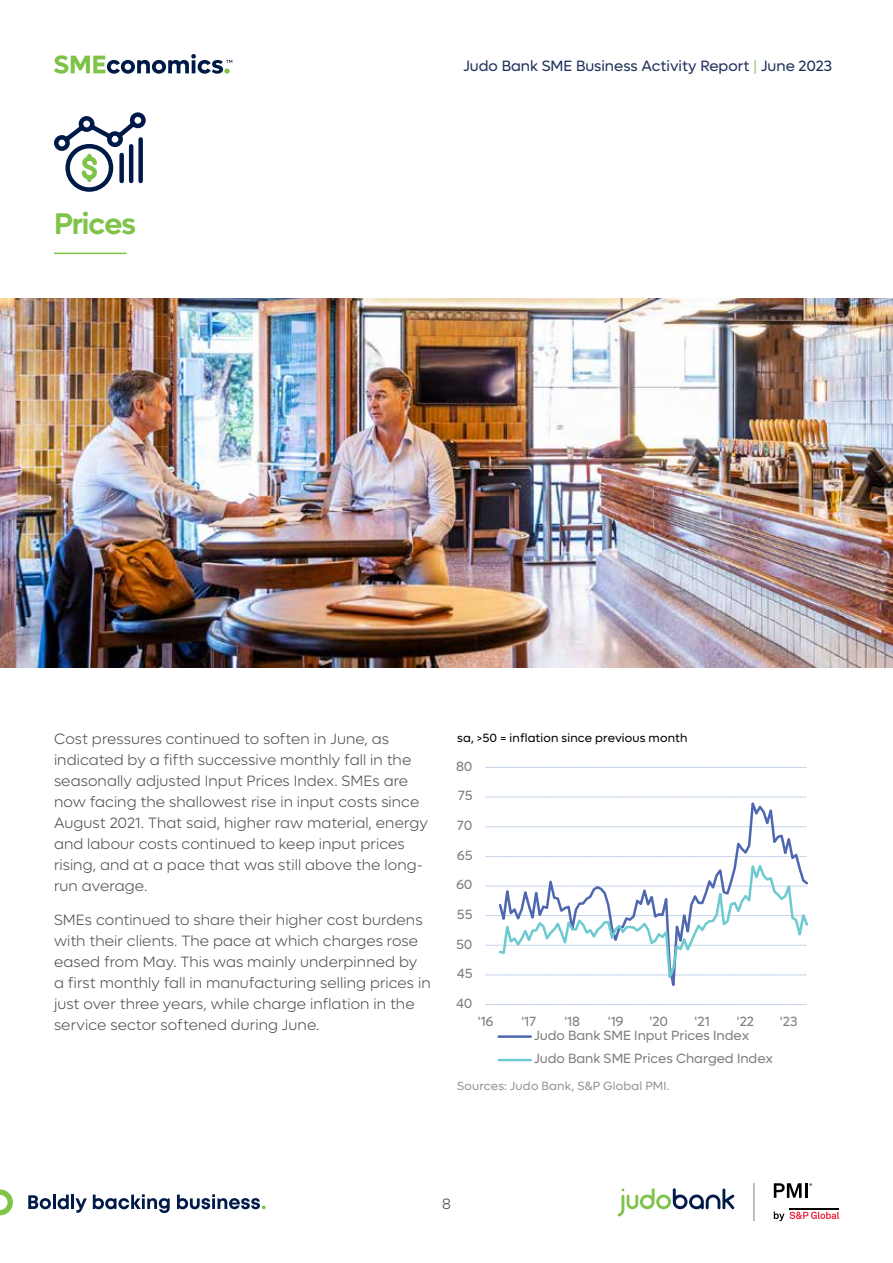
<style>
.page{position:relative;width:893px;height:1263px;background:#fff}
.page>*{position:absolute;margin:0;border:0;box-sizing:border-box;transform-origin:0 0}
.t1{font:600 30px "Lufga JB";letter-spacing:-.035em;color:#7fc349}
.t2{font:300 15px/21px "Lufga JB";letter-spacing:.005em;color:#4d4d4f}
.t3{font:15px "Lufga JB";color:#1f315b}
.t4{font:13.5px/23.5px "Lufga JB";color:#7f7f7f}
.t5{font:12px "Lufga JB";letter-spacing:.015em;color:#000}
.t6{font:12px "Lufga JB";letter-spacing:.015em;color:#939598}
.s1{color:#92ca62}
</style>
<div class="page">
<svg style="left:0;top:1189px;width:13px;height:26px"></svg>
<svg style="left:28px;top:1195px;width:23px;height:14px"></svg>
<hr style="left:53px;top:1194px;width:3px;height:15px;background:#001a48">
<svg style="left:58px;top:1194px;width:11px;height:15px"></svg>
<hr style="left:71px;top:1194px;width:3px;height:15px;background:#001a48">
<svg style="left:75px;top:1198px;width:12px;height:15px"></svg>
<svg style="left:93px;top:1194px;width:77px;height:19px"></svg>
<svg style="left:177px;top:1194px;width:89px;height:15px"></svg>
<svg style="left:54px;top:54px;width:178px;height:20px"></svg>
<svg style="left:617px;top:1188px;width:117px;height:28px"></svg>
<hr style="left:753px;top:1183px;width:1px;height:38px;background:#708597">
<svg style="left:774px;top:1211px;width:65px;height:10px"></svg>
<hr style="left:789px;top:1208px;width:50px;height:1px;background:#000">
<svg style="left:774px;top:1183px;width:28px;height:15px"></svg>
<hr style="left:805px;top:1183px;width:3px;height:15px;background:#000">
<hr style="left:54px;top:253px;width:72px;height:1px;background:#7fc349">
<img style="left:0;top:299px;width:893px;height:369px">
<div style="left:65px;top:144px;width:48px;height:48px;border:4px solid #001a48;border-radius:50%"></div>
<svg style="left:54px;top:112px;width:92px;height:73px"></svg>
<svg style="left:485px;top:1004px;width:322px;height:1px"></svg>
<svg style="left:485px;top:826px;width:12px;height:1px"></svg>
<svg style="left:485px;top:797px;width:12px;height:1px"></svg>
<svg style="left:485px;top:767px;width:322px;height:1px"></svg>
<svg style="left:497px;top:796px;width:310px;height:59px"></svg>
<svg style="left:485px;top:855px;width:323px;height:131px"></svg>
<hr style="left:499px;top:1035px;width:32px;height:3px;background:#4e67b0">
<hr style="left:499px;top:1059px;width:32px;height:2px;background:#6ccad0">
<h1 class="t1" style="left:54px;top:206px;width:83px">Prices</h1>
<p class="t3" style="left:463px;top:57px;width:370px">Judo Bank SME Business Activity Report <span class="s1">|</span> June 2023</p>
<p class="t2" style="left:54px;top:729px;width:375px">Cost pressures continued to soften in June, as indicated by a fifth successive monthly fall in the seasonally adjusted Input Prices Index. SMEs are now facing the shallowest rise in input costs since August 2021. That said, higher raw material, energy and labour costs continued to keep input prices rising, and at a pace that was still above the long&shy;run average.</p>
<p class="t2" style="left:54px;top:909px;width:378px">SMEs continued to share their higher cost burdens with their clients. The pace at which charges rose eased from May. This was mainly underpinned by a first monthly fall in manufacturing selling prices in just over three years, while charge inflation in the service sector softened during June.</p>
<p class="t5" style="left:457px;top:731px;width:232px">sa, &gt;50 = inflation since previous month</p>
<p class="t4" style="left:456px;top:754px;width:18px">80</p>
<p class="t4" style="left:458px;top:784px;width:16px">75</p>
<p class="t4" style="left:457px;top:814px;width:17px">70</p>
<p class="t4" style="left:457px;top:843px;width:17px">65</p>
<p class="t4" style="left:456px;top:873px;width:18px">60</p>
<p class="t4" style="left:457px;top:902px;width:17px">55</p>
<p class="t4" style="left:456px;top:932px;width:18px">50</p>
<p class="t4" style="left:457px;top:962px;width:17px">45</p>
<p class="t4" style="left:456px;top:991px;width:18px">40</p>
<p class="t4" style="left:478px;top:1010px;width:17px">'16</p>
<p class="t4" style="left:521px;top:1010px;width:16px">'17</p>
<p class="t4" style="left:564px;top:1010px;width:17px">'18</p>
<p class="t4" style="left:608px;top:1010px;width:17px">'19</p>
<p class="t4" style="left:649px;top:1010px;width:20px">'20</p>
<p class="t4" style="left:695px;top:1010px;width:17px">'21</p>
<p class="t4" style="left:737px;top:1010px;width:19px">'22</p>
<p class="t4" style="left:780px;top:1010px;width:19px">'23</p>
<p class="t4" style="left:534px;top:1023px;width:241px">Judo Bank SME Input Prices Index<br>Judo Bank SME Prices Charged Index</p>
<p class="t6" style="left:457px;top:1079px;width:214px">Sources: Judo Bank, S&amp;P Global PMI.</p>
<p class="t2" style="left:442px;top:1193px;width:10px">8</p>
</div>
